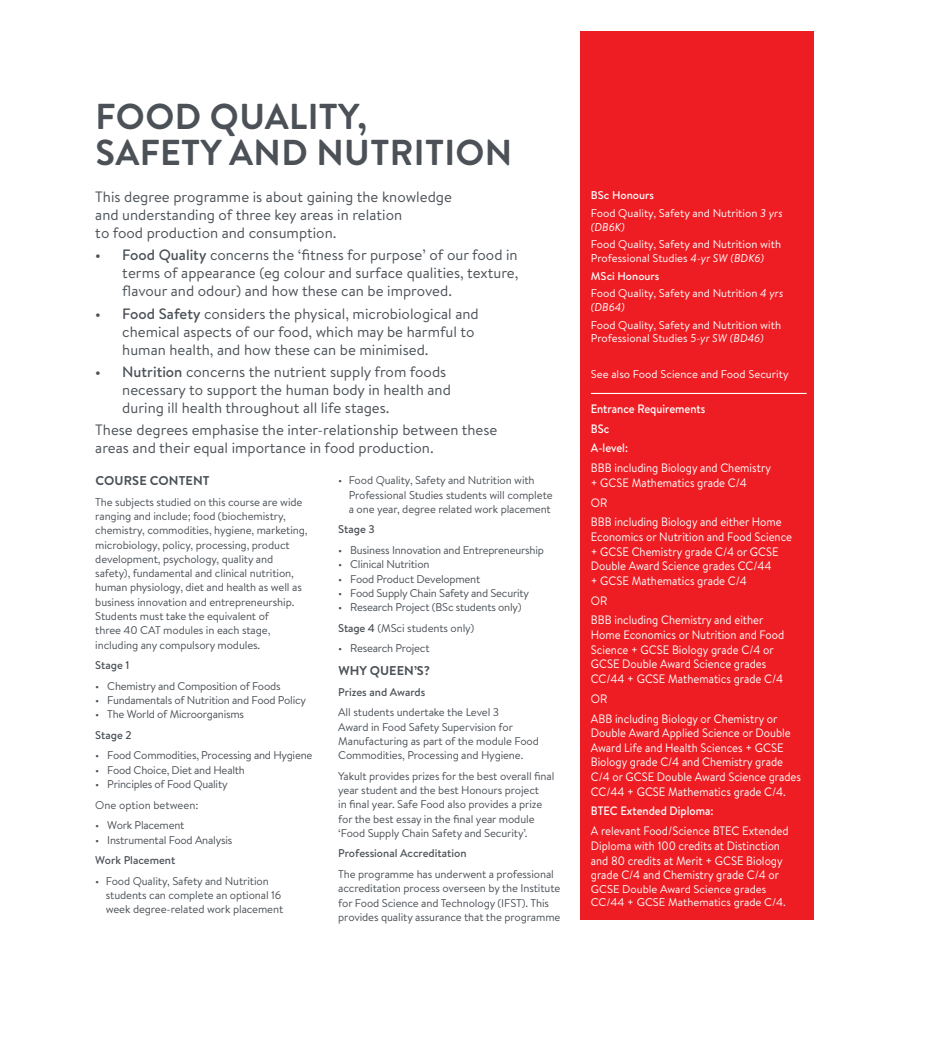
<style>
.page{position:relative;width:935px;height:1041px;background:#fff}
.page>*{position:absolute;margin:0;border:0;box-sizing:border-box;transform-origin:0 0}
.School_Name{font:700 36px "Brandon Text";letter-spacing:.01em;color:#4b5157}
.School_Intro{font:15px/18px "Brandon Text";color:#4b5157}
.Subhead{font:700 12.75px "Brandon Text";letter-spacing:.01em;color:#4b5157}
.DB_ERs_indent_1_5mm{font:12.15px/14.7px "Brandon Text";color:#fff;scale:.92 1}
.DB_Degrees_title{font:500 12.15px "Brandon Text";color:#fff;scale:.92 1}
.Bodytext1{font:11.25px/14.2px "Brandon Text";letter-spacing:-.01em;color:#4b5157}
.DB_Degrees_List{font:11.25px/13.5px "Brandon Text";color:#fff}
.Mod_Lists1{font:11.25px/14.2px "Brandon Text";letter-spacing:-.01em;color:#4b5157}
.Minorhead{font:500 11.25px "Brandon Text";color:#4b5157}
.DB_ERs_indent_1_5mm-2{font:11.25px/13.5px "Brandon Text";color:#fff}
.DB_Degrees_title-2{font:500 11.25px "Brandon Text";color:#fff}
.Minorhead-2{font:11.25px "Brandon Text";color:#4b5157}
.Mod_Lists1-2{font:500 11.25px "Brandon Text";color:#4b5157}
.s1{font-weight:500}
.s2{font-style:italic}
.s3{color:#ee1d23}
</style>
<div class="page">
<div style="left:580px;top:31px;width:234px;height:889px;background:#ee1d23"></div>
<hr style="left:591px;top:393px;width:215px;height:1px;background:#fff">
<div style="left:459px;top:24px;width:17px;height:17px;border:2px solid #fff;border-radius:50%"></div>
<div style="left:459px;top:1000px;width:17px;height:17px;border:2px solid #fff;border-radius:50%"></div>
<div style="left:462px;top:1003px;width:11px;height:11px;border:2px solid #fff;border-radius:50%"></div>
<svg style="left:459px;top:1008px;width:17px;height:1px"></svg>
<p class="School_Name" style="left:96px;top:91px;width:273px">FOOD QUALITY,</p>
<p class="School_Name" style="left:96px;top:127px;width:418px">SAFETY AND NUTRITION</p>
<p class="School_Intro" style="left:95px;top:187px;width:358px">This degree programme is about gaining the knowledge and understanding of three key areas in relation<br>to food production and consumption.</p>
<p class="School_Intro" style="left:122px;top:246px;width:397px;text-align:justify;text-indent:-27px"><span class="s1">• Food Quality</span> concerns the ‘fitness for purpose’ of our food in terms of appearance (eg colour and surface qualities, texture, flavour and odour) and how these can be improved.</p>
<p class="School_Intro" style="left:122px;top:304px;width:358px;text-indent:-27px"><span class="s1">• Food Safety</span> considers the physical, microbiological and chemical aspects of our food, which may be harmful to human health, and how these can be minimised.</p>
<p class="School_Intro" style="left:122px;top:362px;width:330px;text-indent:-27px"><span class="s1">• Nutrition</span> concerns the nutrient supply from foods necessary to support the human body in health and during ill health throughout all life stages.</p>
<p class="School_Intro" style="left:95px;top:420px;width:404px">These degrees emphasise the inter-relationship between these areas and their equal importance in food production.</p>
<p class="Subhead" style="left:95px;top:472px;width:116px">COURSE CONTENT</p>
<p class="Bodytext1" style="left:95px;top:495px;width:214px">The subjects studied on this course are wide ranging and include; food (biochemistry, chemistry, commodities, hygiene, marketing, microbiology, policy, processing, product development, psychology, quality and safety), fundamental and clinical nutrition, human physiology, diet and health as well as business innovation and entrepreneurship.<br>Students must take the equivalent of<br>three 40 CAT modules in each stage, including any compulsory modules.</p>
<p class="Minorhead" style="left:95px;top:657px;width:36px">Stage 1</p>
<p class="Bodytext1" style="left:95px;top:678px;width:187px">• Chemistry and Composition of Foods</p>
<p class="Bodytext1" style="left:95px;top:693px;width:212px">• Fundamentals of Nutrition and Food Policy</p>
<p class="Bodytext1" style="left:95px;top:707px;width:150px">• The World of Microorganisms</p>
<p class="Minorhead" style="left:95px;top:727px;width:38px">Stage 2</p>
<p class="Bodytext1" style="left:95px;top:748px;width:219px">• Food Commodities, Processing and Hygiene</p>
<p class="Bodytext1" style="left:95px;top:762px;width:151px">• Food Choice, Diet and Health</p>
<p class="Bodytext1" style="left:95px;top:777px;width:134px">• Principles of Food Quality</p>
<p class="Minorhead-2" style="left:95px;top:797px;width:105px">One option between:</p>
<p class="Bodytext1" style="left:95px;top:818px;width:91px">• Work Placement</p>
<p class="Bodytext1" style="left:95px;top:832px;width:138px">• Instrumental Food Analysis</p>
<p class="Minorhead" style="left:95px;top:852px;width:81px">Work Placement</p>
<p class="Mod_Lists1" style="left:106px;top:873px;width:179px;text-indent:-10px">• Food Quality, Safety and Nutrition students can complete an optional 16 week degree-related work placement</p>
<p class="Mod_Lists1" style="left:349px;top:473px;width:205px;text-indent:-10px">• Food Quality, Safety and Nutrition with<br>Professional Studies students will complete a one year, degree related work placement</p>
<p class="Mod_Lists1-2" style="left:338px;top:522px;width:38px">Stage 3</p>
<p class="Bodytext1" style="left:338px;top:543px;width:207px">• Business Innovation and Entrepreneurship</p>
<p class="Bodytext1" style="left:338px;top:557px;width:93px">• Clinical Nutrition</p>
<p class="Bodytext1" style="left:338px;top:571px;width:144px">• Food Product Development</p>
<p class="Bodytext1" style="left:338px;top:585px;width:192px">• Food Supply Chain Safety and Security</p>
<p class="Bodytext1" style="left:338px;top:600px;width:185px">• Research Project (BSc students only)</p>
<p class="Bodytext1" style="left:338px;top:620px;width:137px"><span class="s1">Stage 4</span> (MSci students only)</p>
<p class="Bodytext1" style="left:338px;top:641px;width:93px">• Research Project</p>
<p class="Subhead" style="left:338px;top:662px;width:93px">WHY QUEEN’S?</p>
<p class="Minorhead" style="left:338px;top:684px;width:89px">Prizes and Awards</p>
<p class="Bodytext1" style="left:338px;top:705px;width:202px">All students undertake the Level 3<br>Award in Food Safety Supervision for Manufacturing as part of the module Food Commodities, Processing and Hygiene.</p>
<p class="Bodytext1" style="left:338px;top:768px;width:218px">Yakult provides prizes for the best overall final year student and the best Honours project<br>in final year. Safe Food also provides a prize for the best essay in the final year module ‘Food Supply Chain Safety and Security’.</p>
<p class="Minorhead" style="left:338px;top:846px;width:130px">Professional Accreditation</p>
<p class="Bodytext1" style="left:338px;top:867px;width:224px">The programme has underwent a professional accreditation process overseen by the Institute for Food Science and Technology (IFST). This provides quality assurance that the programme</p>
<p class="DB_Degrees_title-2" style="left:591px;top:188px;width:65px">BSc Honours</p>
<p class="DB_Degrees_List" style="left:591px;top:206px;width:193px">Food Quality, Safety and Nutrition <span class="s2">3 yrs (DB6K)</span></p>
<p class="DB_Degrees_List" style="left:591px;top:237px;width:192px">Food Quality, Safety and Nutrition with<br>Professional Studies <span class="s2">4-yr SW (BDK6)</span></p>
<p class="DB_Degrees_title-2" style="left:591px;top:268px;width:75px">MSci Honours<span class="s3">s</span></p>
<p class="DB_Degrees_List" style="left:591px;top:286px;width:194px">Food Quality, Safety and Nutrition <span class="s2">4 yrs (DB64)</span></p>
<p class="DB_Degrees_List" style="left:591px;top:318px;width:192px">Food Quality, Safety and Nutrition with<br>Professional Studies <span class="s2">5-yr SW (BD46)</span></p>
<p class="DB_Degrees_List" style="left:591px;top:367px;width:199px">See also Food Science and Food Security</p>
<p class="DB_Degrees_title" style="left:591px;top:400px;width:126px">Entrance Requirements</p>
<p class="DB_Degrees_title" style="left:591px;top:420px;width:22px">BSc</p>
<p class="DB_Degrees_title" style="left:591px;top:440px;width:42px">A-level:</p>
<p class="DB_ERs_indent_1_5mm" style="left:591px;top:460px;width:197px">BBB including Biology and Chemistry + GCSE Mathematics grade C/4</p>
<p class="DB_ERs_indent_1_5mm" style="left:591px;top:495px;width:20px">OR</p>
<p class="DB_ERs_indent_1_5mm" style="left:591px;top:514px;width:220px">BBB including Biology and either Home Economics or Nutrition and Food Science + GCSE Chemistry grade C/4 or GCSE Double Award Science grades CC/44<br>+ GCSE Mathematics grade C/4</p>
<p class="DB_ERs_indent_1_5mm" style="left:591px;top:593px;width:20px">OR</p>
<p class="DB_ERs_indent_1_5mm" style="left:591px;top:612px;width:212px">BBB including Chemistry and either Home Economics or Nutrition and Food Science + GCSE Biology grade C/4 or GCSE Double Award Science grades CC/44 + GCSE Mathematics grade C/4</p>
<p class="DB_ERs_indent_1_5mm" style="left:591px;top:691px;width:20px">OR</p>
<p class="DB_ERs_indent_1_5mm" style="left:591px;top:711px;width:230px">ABB including Biology or Chemistry or Double Award Applied Science or Double Award Life and Health Sciences + GCSE Biology grade C/4 and Chemistry grade C/4 or GCSE Double Award Science grades CC/44 + GCSE Mathematics grade C/4.</p>
<p class="DB_Degrees_title" style="left:591px;top:803px;width:135px">BTEC Extended Diploma:</p>
<p class="DB_ERs_indent_1_5mm" style="left:591px;top:823px;width:216px">A relevant Food/Science BTEC Extended Diploma with 100 credits at Distinction and 80 credits at Merit + GCSE Biology grade C/4 and Chemistry grade C/4 or</p>
<p class="DB_ERs_indent_1_5mm-2" style="left:591px;top:882px;width:197px">GCSE Double Award Science grades<br>CC/44 + GCSE Mathematics grade C/4.</p>
</div>
